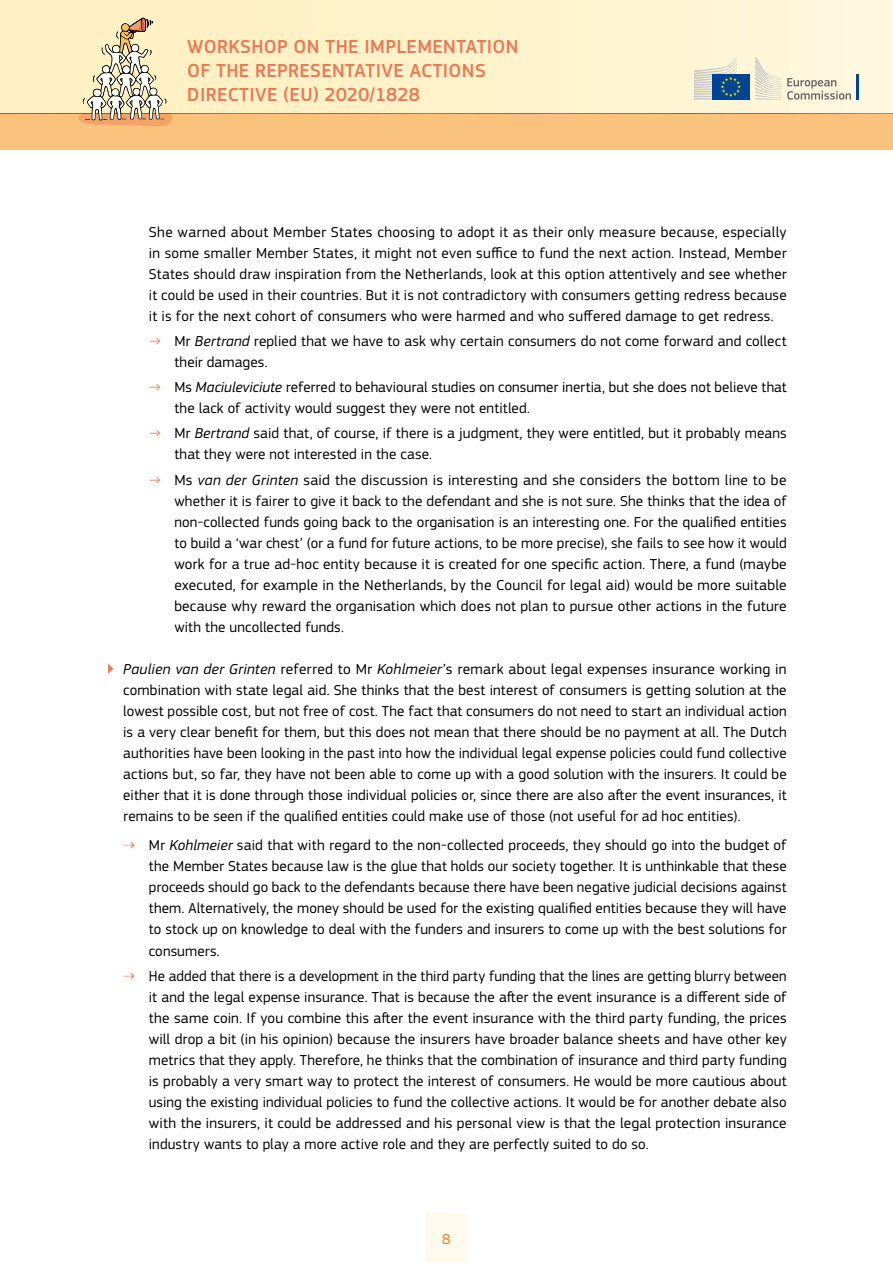
<style>
.page{position:relative;width:893px;height:1263px;background:#fff}
.page>*{position:absolute;margin:0;border:0;box-sizing:border-box;transform-origin:0 0}
.t1{font:500 19.65px/24px "EC Square Sans Pro";letter-spacing:.02em;color:#ec7754}
.t2{font:15px/21px "EC Square Sans Pro";letter-spacing:.01em;color:#000;text-align:justify}
.t3{font:15px "EC Square Sans Pro";color:#ee8027}
.s1{font-weight:300;color:#ec7754}
.s2{font-style:italic}
.s3{color:#ec7754}
</style>
<div class="page">
<div style="left:425px;top:1213px;width:43px;height:50px;background:#fffaec"></div>
<div style="left:0;top:0;width:893px;height:150px;background:linear-gradient(to right,#fff0be,#fff6dc)"></div>
<svg style="left:0;top:17px;width:893px;height:133px;background:#f7e0b4"></svg>
<h1 class="t1" style="left:187px;top:35px;width:333px">WORKSHOP ON THE IMPLEMENTATION<br>OF THE REPRESENTATIVE ACTIONS<br>DIRECTIVE (EU) 2020/1828</h1>
<p class="t2" style="left:149px;top:221px;width:639px">She warned about Member States choosing to adopt it as their only measure because, especially in some smaller Member States, it might not even suffice to fund the next action. Instead, Member States should draw inspiration from the Netherlands, look at this option attentively and see whether it could be used in their countries. But it is not contradictory with consumers getting redress because it is for the next cohort of consumers who were harmed and who suffered damage to get redress.</p>
<p class="t2" style="left:174px;top:331px;width:614px;text-indent:-26px"><span class="s1">→</span> Mr <span class="s2">Bertrand</span> replied that we have to ask why certain consumers do not come forward and collect their damages.</p>
<p class="t2" style="left:174px;top:377px;width:614px;text-indent:-26px"><span class="s1">→</span> Ms <span class="s2">Maciuleviciute</span> referred to behavioural studies on consumer inertia, but she does not believe that the lack of activity would suggest they were not entitled.</p>
<p class="t2" style="left:174px;top:423px;width:614px;text-indent:-26px"><span class="s1">→</span> Mr <span class="s2">Bertrand</span> said that, of course, if there is a judgment, they were entitled, but it probably means that they were not interested in the case.</p>
<p class="t2" style="left:174px;top:469px;width:614px;text-indent:-26px"><span class="s1">→</span> Ms <span class="s2">van der Grinten</span> said the discussion is interesting and she considers the bottom line to be whether it is fairer to give it back to the defendant and she is not sure. She thinks that the idea of non-collected funds going back to the organisation is an interesting one. For the qualified entities to build a ‘war chest’ (or a fund for future actions, to be more precise), she fails to see how it would work for a true ad-hoc entity because it is created for one specific action. There, a fund (maybe executed, for example in the Netherlands, by the Council for legal aid) would be more suitable because why reward the organisation which does not plan to pursue other actions in the future with the uncollected funds.</p>
<p class="t2" style="left:123px;top:659px;width:665px;text-indent:-17px"><span class="s3">▶</span> <span class="s2">Paulien van der Grinten</span> referred to Mr <span class="s2">Kohlmeier</span>’s remark about legal expenses insurance working in combination with state legal aid. She thinks that the best interest of consumers is getting solution at the lowest possible cost, but not free of cost. The fact that consumers do not need to start an individual action is a very clear benefit for them, but this does not mean that there should be no payment at all. The Dutch authorities have been looking in the past into how the individual legal expense policies could fund collective actions but, so far, they have not been able to come up with a good solution with the insurers. It could be either that it is done through those individual policies or, since there are also after the event insurances, it remains to be seen if the qualified entities could make use of those (not useful for ad hoc entities).</p>
<p class="t2" style="left:149px;top:835px;width:639px;text-indent:-26px"><span class="s3">⇢</span> Mr <span class="s2">Kohlmeier</span> said that with regard to the non-collected proceeds, they should go into the budget of the Member States because law is the glue that holds our society together. It is unthinkable that these proceeds should go back to the defendants because there have been negative judicial decisions against them. Alternatively, the money should be used for the existing qualified entities because they will have to stock up on knowledge to deal with the funders and insurers to come up with the best solutions for consumers.</p>
<p class="t2" style="left:149px;top:965px;width:639px;text-indent:-26px"><span class="s3">⇢</span> He added that there is a development in the third party funding that the lines are getting blurry between it and the legal expense insurance. That is because the after the event insurance is a different side of the same coin. If you combine this after the event insurance with the third party funding, the prices will drop a bit (in his opinion) because the insurers have broader balance sheets and have other key metrics that they apply. Therefore, he thinks that the combination of insurance and third party funding is probably a very smart way to protect the interest of consumers. He would be more cautious about using the existing individual policies to fund the collective actions. It would be for another debate also with the insurers, it could be addressed and his personal view is that the legal protection insurance industry wants to play a more active role and they are perfectly suited to do so.</p>
<p class="t3" style="left:442px;top:1230px;width:10px">8</p>
</div>
